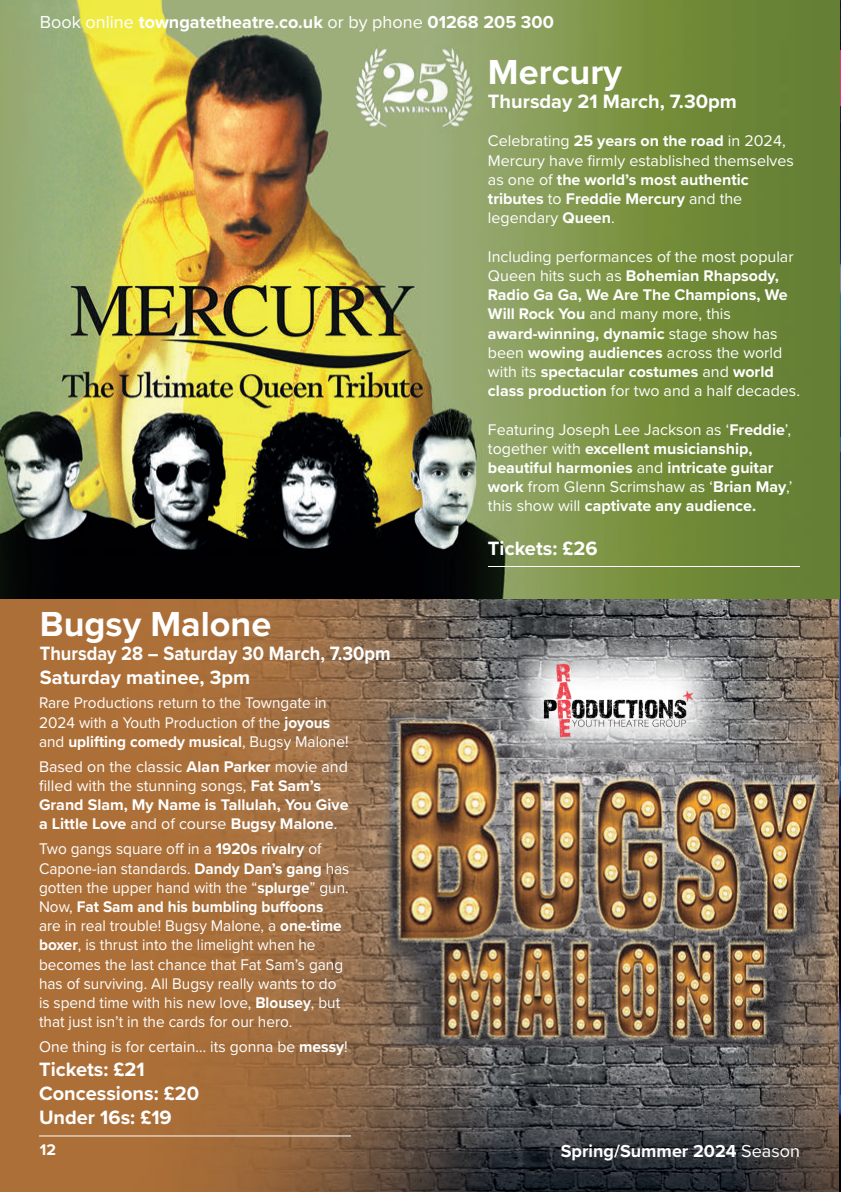
<style>
.page{position:relative;width:841px;height:1192px;background:#fff}
.page>*{position:absolute;margin:0;border:0;box-sizing:border-box;transform-origin:0 0}
.t1{font:700 36px "Proxima Nova";color:#fff}
.t2{font:700 20px/24px "Proxima Nova";color:#fff}
.t3{font:700 20px/24px "Proxima Nova";color:#fff;scale:.91 1}
.t4{font:700 18px "Proxima Nova";color:#fff}
.t5{font:700 16px/19.2px "Proxima Nova";color:#fff}
.t6{font:16px/19.2px "Proxima Nova";color:#fff;scale:.96 1}
.t7{font:16px/19.2px "Proxima Nova";color:#fff}
.s1{font-weight:400}
.s2{font-weight:700}
</style>
<div class="page">
<img style="left:0;top:599px;width:839px;height:592px">
<img style="left:839px;top:1px;width:1px;height:1187px">
<hr style="left:839px;top:123px;width:1px;height:313px;background:#8688ba">
<hr style="left:839px;top:452px;width:1px;height:313px;background:#8688ba">
<hr style="left:839px;top:780px;width:1px;height:314px;background:#8688ba">
<hr style="left:839px;top:51px;width:1px;height:55px;background:#657f35">
<img style="left:0;top:0;width:839px;height:599px">
<hr style="left:488px;top:566px;width:311px;height:1px;background:#fff">
<hr style="left:39px;top:1135px;width:312px;height:1px;background:#fff">
<svg style="left:494px;top:623px;width:244px;height:152px;background:#838486"></svg>
<img style="left:529px;top:661px;width:172px;height:78px">
<svg style="left:838px;top:1188px;width:3px;height:4px"></svg>
<p class="t4" style="left:40px;top:8px;width:515px"><span class="s1">Book online</span> towngatetheatre.co.uk <span class="s1">or by phone</span> 01268 205 300</p>
<h1 class="t1" style="left:40px;top:596px;width:233px">Bugsy Malone</h1>
<p class="t3" style="left:40px;top:640px;width:387px">Thursday 28 – Saturday 30 March, 7.30pm<br>Saturday matinee, 3pm</p>
<p class="t6" style="left:39px;top:692px;width:324px">Rare Productions return to the Towngate in<br>2024 with a Youth Production of the <span class="s2">joyous </span>and <span class="s2">uplifting comedy musical</span>, Bugsy Malone!</p>
<p class="t5" style="left:39px;top:756px;width:311px"><span class="s1">Based on the classic</span> Alan Parker <span class="s1">movie and filled with the stunning songs,</span> Fat Sam’s Grand Slam, My Name is Tallulah, You Give a Little Love <span class="s1">and of course</span> Bugsy Malone<span class="s1">.</span></p>
<p class="t6" style="left:39px;top:838px;width:325px">Two gangs square off in a <span class="s2">1920s rivalry</span> of Capone-ian standards. <span class="s2">Dandy Dan’s gang</span> has gotten the upper hand with the “<span class="s2">splurge</span>” gun.<br>Now, <span class="s2">Fat Sam and his bumbling buffoons<br></span>are in real trouble! Bugsy Malone, a <span class="s2">one-time boxer</span>, is thrust into the limelight when he becomes the last chance that Fat Sam’s gang has of surviving. All Bugsy really wants to do is spend time with his new love, <span class="s2">Blousey</span>, but that just isn’t in the cards for our hero.</p>
<p class="t7" style="left:39px;top:1036px;width:310px">One thing is for certain… its gonna be <span class="s2">messy</span>!</p>
<p class="t2" style="left:39px;top:1056px;width:162px">Tickets: £21<br>Concessions: £20<br>Under 16s: £19</p>
<p class="t5" style="left:40px;top:1139px;width:18px">12</p>
<h1 class="t1" style="left:488px;top:45px;width:135px">Mercury</h1>
<p class="t2" style="left:488px;top:89px;width:250px">Thursday 21 March, 7.30pm</p>
<p class="t7" style="left:488px;top:131px;width:307px">Celebrating <span class="s2">25 years on the road</span> in 2024, Mercury have firmly established themselves as one of <span class="s2">the world’s most authentic tributes</span> to <span class="s2">Freddie Mercury</span> and the legendary <span class="s2">Queen</span>.</p>
<p class="t5" style="left:488px;top:246px;width:313px"><span class="s1">Including performances of the most popular Queen hits such as</span> Bohemian Rhapsody, Radio Ga Ga, We Are The Champions, We Will Rock You <span class="s1">and many more, this </span>award-winning, dynamic <span class="s1">stage show has been</span> wowing audiences <span class="s1">across the world with its</span> spectacular costumes <span class="s1">and</span> world class production <span class="s1">for two and a half decades.</span></p>
<p class="t5" style="left:488px;top:419px;width:306px"><span class="s1">Featuring Joseph Lee Jackson as ‘</span>Freddie<span class="s1">’, together with</span> excellent musicianship, beautiful harmonies <span class="s1">and</span> intricate guitar work <span class="s1">from Glenn Scrimshaw as ‘</span>Brian May<span class="s1">,’ this show will</span> captivate any audience.</p>
<p class="t2" style="left:488px;top:535px;width:111px">Tickets: £26</p>
<p class="t4" style="left:560px;top:1137px;width:241px">Spring/Summer 2024 <span class="s1">Season</span></p>
</div>
